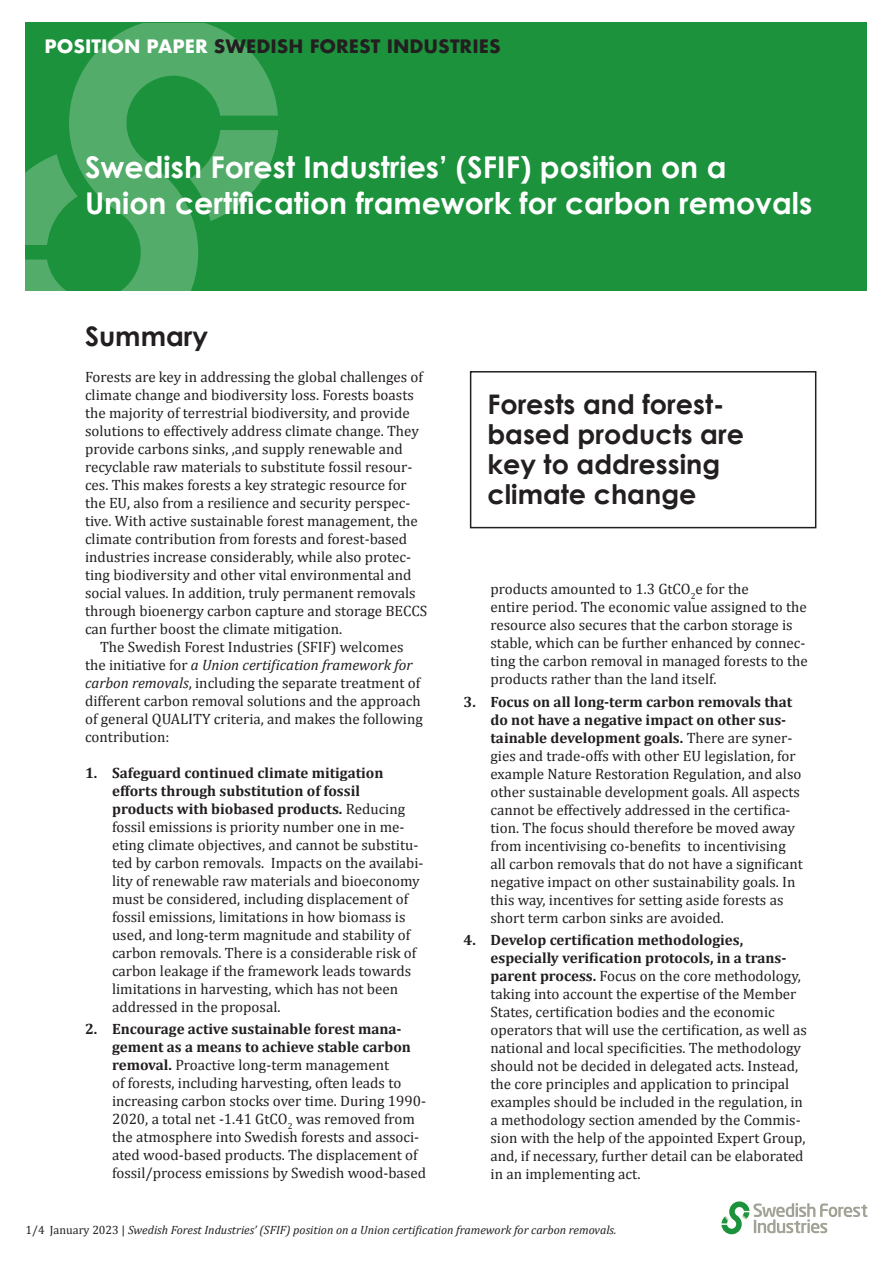
<style>
.page{position:relative;width:893px;height:1263px;background:#fff}
.page>*{position:absolute;margin:0;border:0;box-sizing:border-box;transform-origin:0 0}
.t1{font:700 30px/36px "Century Gothic";color:#fff}
.t2{font:700 27px/30px "Century Gothic";color:#231f20}
.t3{font:700 18px "Futura";color:#231f20}
.t4{font:15px/18px "Cambria";color:#231f20}
.t5{font:italic 12px "Cambria";color:#231f20}
.s1{color:#fff}
.s2{font-style:italic}
.s3{font-weight:700}
.s4{font-style:normal}
</style>
<div class="page">
<div style="left:26px;top:22px;width:841px;height:269px;background:#1d923c"></div>
<svg style="left:26px;top:23px;width:252px;height:268px"></svg>
<svg style="left:26px;top:154px;width:51px;height:91px"></svg>
<svg style="left:721px;top:1201px;width:146px;height:33px"></svg>
<div style="left:470px;top:371px;width:346px;height:157px;border:2px solid #231f20"></div>
<p class="t3" style="left:45px;top:33px;width:457px"><span class="s1">POSITION PAPER</span> SWEDISH FOREST INDUSTRIES</p>
<p class="t1" style="left:85px;top:147px;width:729px">Swedish Forest Industries’ (SFIF) position on a<br>Union certification framework for carbon removals</p>
<p class="t2" style="left:85px;top:320px;width:125px">Summary</p>
<p class="t4" style="left:85px;top:367px;width:344px">Forests are key in addressing the global challenges of climate change and biodiversity loss. Forests boasts the majority of terrestrial biodiversity, and provide solutions to effectively address climate change. They provide carbons sinks, ,and supply renewable and recyclable raw materials to substitute fossil resour&shy;ces. This makes forests a key strategic resource for the EU, also from a resilience and security perspec&shy;tive. With active sustainable forest management, the climate contribution from forests and forest-based industries increase considerably, while also protec&shy;ting biodiversity and other vital environmental and social values. In addition, truly permanent removals through bioenergy carbon capture and storage BECCS can further boost the climate mitigation.</p>
<p class="t4" style="left:85px;top:637px;width:339px;text-indent:15px">The Swedish Forest Industries (SFIF) welcomes the initiative for <span class="s2">a Union certification framework for carbon removals</span>, including the separate treatment of different carbon removal solutions and the approach of general QUALITY criteria, and makes the following contribution:</p>
<p class="t4" style="left:112px;top:763px;width:313px;text-indent:-27px"><span class="s3">1. Safeguard continued climate mitigation efforts through substitution of fossil products with biobased products.</span> Reducing fossil emissions is priority number one in me&shy;eting climate objectives, and cannot be substitu&shy;ted by carbon removals. Impacts on the availabi&shy;lity of renewable raw materials and bioeconomy must be considered, including displacement of fossil emissions, limitations in how biomass is used, and long-term magnitude and stability of carbon removals. There is a considerable risk of carbon leakage if the framework leads towards limitations in harvesting, which has not been addressed in the proposal.</p>
<p class="t4" style="left:112px;top:1020px;width:316px;text-indent:-27px"><span class="s3">2. Encourage active sustainable forest mana&shy;gement as a means to achieve stable carbon removal.</span> Proactive long-term management<br>of forests, including harvesting, often leads to increasing carbon stocks over time. During 1990- 2020, a total net -1.41 GtCO<sub>2</sub> was removed from the atmosphere into Swedish forests and associ&shy;ated wood-based products. The displacement of fossil/process emissions by Swedish wood-based</p>
<p class="t2" style="left:487px;top:387px;width:258px">Forests and forest&shy;based products are key to addressing climate change</p>
<p class="t4" style="left:490px;top:580px;width:319px">products amounted to 1.3 GtCO<sub>2</sub>e for the<br>entire period. The economic value assigned to the resource also secures that the carbon storage is stable, which can be further enhanced by connec&shy;ting the carbon removal in managed forests to the products rather than the land itself.</p>
<p class="t4" style="left:490px;top:692px;width:314px;text-indent:-27px"><span class="s3">3. Focus on all long-term carbon removals that do not have a negative impact on other sus&shy;tainable development goals.</span> There are syner&shy;gies and trade-offs with other EU legislation, for example Nature Restoration Regulation, and also other sustainable development goals. All aspects cannot be effectively addressed in the certifica&shy;tion. The focus should therefore be moved away from incentivising co-benefits to incentivising all carbon removals that do not have a significant negative impact on other sustainability goals. In this way, incentives for setting aside forests as short term carbon sinks are avoided.</p>
<p class="t4" style="left:490px;top:931px;width:318px;text-indent:-27px"><span class="s3">4. Develop certification methodologies, especially verification protocols, in a trans&shy;parent process.</span> Focus on the core methodology, taking into account the expertise of the Member States, certification bodies and the economic operators that will use the certification, as well as national and local specificities. The methodology should not be decided in delegated acts. Instead, the core principles and application to principal examples should be included in the regulation, in a methodology section amended by the Commis&shy;sion with the help of the appointed Expert Group, and, if necessary, further detail can be elaborated in an implementing act.</p>
<p class="t5" style="left:26px;top:1221px;width:593px"><span class="s4">1/4 January 2023 |</span> Swedish Forest Industries’ (SFIF) position on a Union certification framework for carbon removals.</p>
</div>
